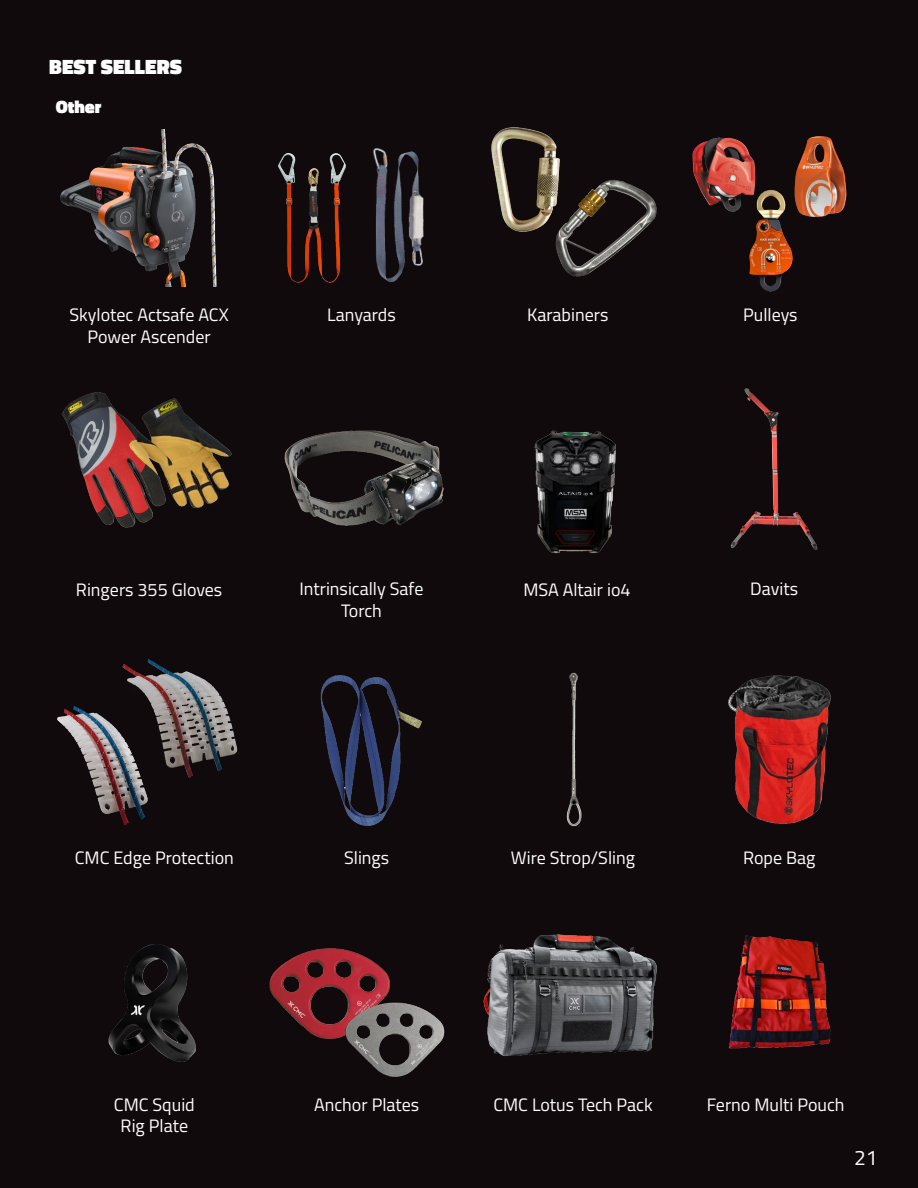
<style>
.page{position:relative;width:918px;height:1188px;background:#110a0c}
.page>*{position:absolute;margin:0;border:0;box-sizing:border-box;transform-origin:0 0}
.t1{font:900 21px "Titillium Web";color:#fff}
.t2{font:21px "Titillium Web";color:#fff}
.t3{font:18px/21.6px "Titillium Web";color:#fff;text-align:center}
.t4{font:900 18px "Titillium Web";color:#fff}
</style>
<div class="page">
<img style="left:61px;top:392px;width:171px;height:136px">
<img style="left:61px;top:129px;width:156px;height:158px">
<img style="left:731px;top:389px;width:87px;height:161px">
<img style="left:692px;top:137px;width:64px;height:75px">
<img style="left:794px;top:136px;width:53px;height:80px">
<img style="left:491px;top:127px;width:69px;height:104px">
<img style="left:528px;top:173px;width:129px;height:104px">
<img style="left:278px;top:154px;width:62px;height:128px">
<img style="left:340px;top:148px;width:84px;height:134px">
<img style="left:745px;top:187px;width:52px;height:105px">
<img style="left:534px;top:430px;width:82px;height:124px">
<img style="left:284px;top:430px;width:160px;height:96px">
<img style="left:57px;top:709px;width:89px;height:117px">
<img style="left:73px;top:659px;width:165px;height:144px">
<img style="left:728px;top:935px;width:103px;height:114px">
<img style="left:483px;top:934px;width:174px;height:122px">
<img style="left:108px;top:944px;width:88px;height:118px">
<img style="left:269px;top:948px;width:121px;height:89px">
<img style="left:319px;top:983px;width:126px;height:94px">
<img style="left:728px;top:675px;width:103px;height:149px">
<img style="left:320px;top:675px;width:102px;height:151px">
<img style="left:566px;top:672px;width:16px;height:155px">
<p class="t1" style="left:49px;top:51px;width:134px">BEST SELLERS</p>
<p class="t4" style="left:56px;top:93px;width:47px">Other</p>
<p class="t3" style="left:70px;top:303px;width:161px">Skylotec Actsafe ACX<br>Power Ascender</p>
<p class="t3" style="left:327px;top:303px;width:70px">Lanyards</p>
<p class="t3" style="left:527px;top:303px;width:83px">Karabiners</p>
<p class="t3" style="left:743px;top:303px;width:56px">Pulleys</p>
<p class="t3" style="left:76px;top:578px;width:148px">Ringers 355 Gloves</p>
<p class="t3" style="left:299px;top:577px;width:126px">Intrinsically Safe</p>
<p class="t3" style="left:341px;top:599px;width:42px">Torch</p>
<p class="t3" style="left:523px;top:578px;width:109px">MSA Altair io4</p>
<p class="t3" style="left:750px;top:577px;width:49px">Davits</p>
<p class="t3" style="left:75px;top:846px;width:161px">CMC Edge Protection</p>
<p class="t3" style="left:344px;top:846px;width:47px">Slings</p>
<p class="t3" style="left:511px;top:846px;width:126px">Wire Strop/Sling</p>
<p class="t3" style="left:743px;top:846px;width:74px">Rope Bag</p>
<p class="t3" style="left:114px;top:1093px;width:82px">CMC Squid</p>
<p class="t3" style="left:121px;top:1114px;width:69px">Rig Plate</p>
<p class="t3" style="left:314px;top:1093px;width:107px">Anchor Plates</p>
<p class="t3" style="left:493px;top:1093px;width:161px">CMC Lotus Tech Pack</p>
<p class="t3" style="left:707px;top:1093px;width:139px">Ferno Multi Pouch</p>
<p class="t2" style="left:854px;top:1143px;width:25px">21</p>
</div>
